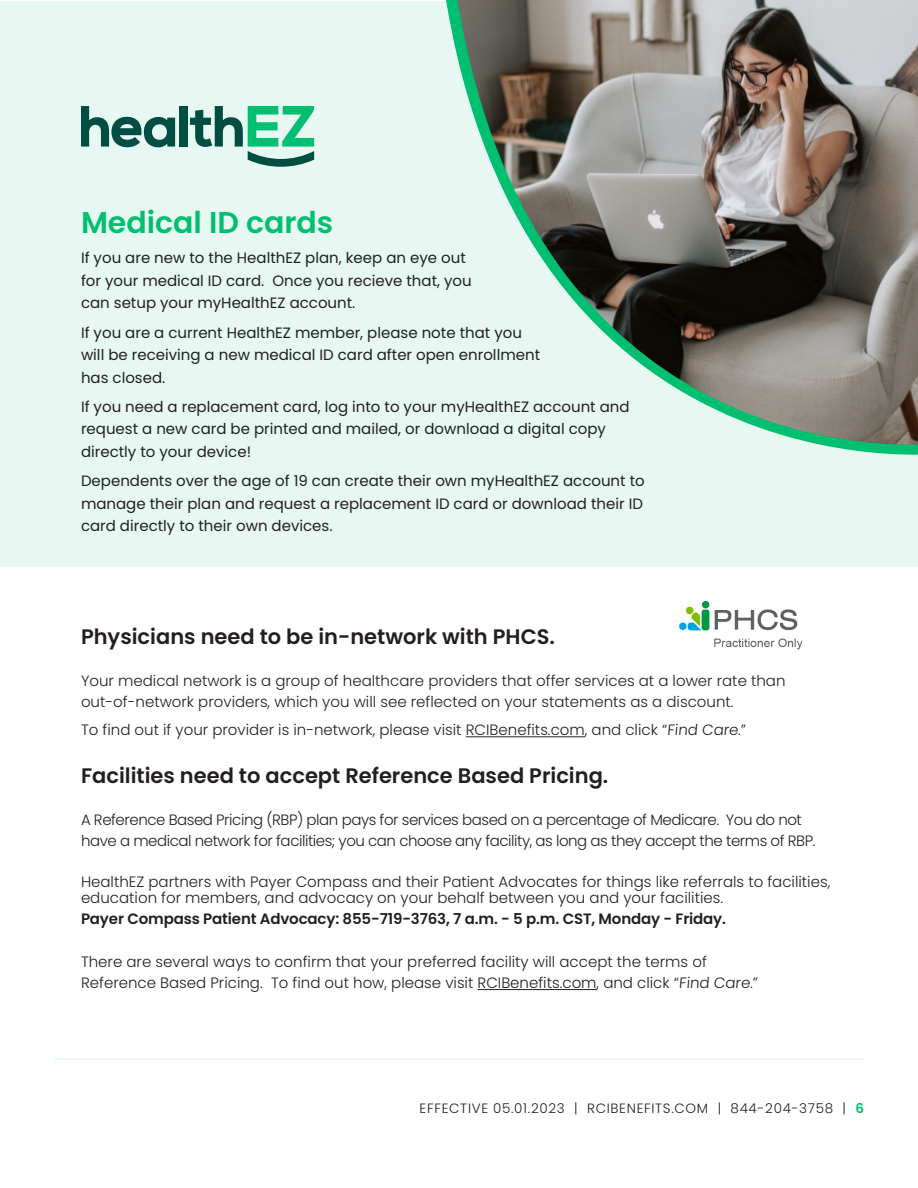
<style>
.page{position:relative;width:918px;height:1188px;background:#fff}
.page>*{position:absolute;margin:0;border:0;box-sizing:border-box;transform-origin:0 0}
.t1{font:600 30px "Poppins";color:#00bf70}
.Subheader_Blue{font:600 21px "Poppins";color:#231f20}
.Body_Small_10{font:15px/22.5px "Poppins";color:#231f20}
.Body_Small_10-2{font:300 15px/16.5px "Poppins";color:#231f20}
.Body_Small_10-3{font:300 15px/21px "Poppins";letter-spacing:-.03em;color:#231f20}
.Body_Small_Bold{font:300 15px "Poppins";color:#231f20}
.Body_Small_10-4{font:600 15px "Poppins";letter-spacing:-.01em;color:#231f20}
.t2{font:300 13.5px "Poppins";letter-spacing:.05em;color:#231f20}
.s1{font-weight:600;color:#00bf70}
</style>
<div class="page">
<hr style="left:54px;top:1058px;width:810px;height:2px;background:#e6f9f0">
<hr style="left:466px;top:736px;width:119px;height:1px;background:#231f20">
<hr style="left:478px;top:989px;width:119px;height:1px;background:#231f20">
<img style="left:680px;top:602px;width:122px;height:48px">
<div style="left:0;top:1px;width:918px;height:566px;background:#e6f8f1"></div>
<img style="left:457px;top:0;width:461px;height:446px">
<svg style="left:81px;top:106px;width:94px;height:41px"></svg>
<div style="left:180px;top:106px;width:8px;height:41px;background:#004e42"></div>
<svg style="left:190px;top:106px;width:124px;height:61px"></svg>
<p class="t1" style="left:81px;top:206px;width:254px">Medical ID cards</p>
<p class="Body_Small_10" style="left:81px;top:247px;width:392px">If you are new to the HealthEZ plan, keep an eye out for your medical ID card. Once you recieve that, you can setup your myHealthEZ account.</p>
<p class="Body_Small_10" style="left:81px;top:321px;width:461px">If you are a current HealthEZ member, please note that you will be receiving a new medical ID card after open enrollment has closed.</p>
<p class="Body_Small_10" style="left:81px;top:396px;width:550px">If you need a replacement card, log into to your myHealthEZ account and request a new card be printed and mailed, or download a digital copy directly to your device!</p>
<p class="Body_Small_10" style="left:81px;top:470px;width:565px;text-align:justify">Dependents over the age of 19 can create their own myHealthEZ account to manage their plan and request a replacement ID card or download their ID card directly to their own devices.</p>
<p class="Subheader_Blue" style="left:81px;top:624px;width:476px">Physicians need to be in-network with PHCS.</p>
<p class="Body_Small_10-2" style="left:81px;top:672px;width:706px">Your medical network is a group of healthcare providers that offer services at a lower rate than</p>
<p class="Body_Small_10-2" style="left:81px;top:693px;width:654px">out-of-network providers, which you will see reflected on your statements as a discount.</p>
<p class="Body_Small_Bold" style="left:81px;top:721px;width:667px">To find out if your provider is in-network, please visit RCIBenefits.com, and click “Find Care.”</p>
<p class="Subheader_Blue" style="left:81px;top:764px;width:529px">Facilities need to accept Reference Based Pricing.</p>
<p class="Body_Small_10-3" style="left:81px;top:810px;width:736px">A Reference Based Pricing (RBP) plan pays for services based on a percentage of Medicare. You do not have a medical network for facilities; you can choose any facility, as long as they accept the terms of RBP.</p>
<p class="Body_Small_10-2" style="left:81px;top:873px;width:751px">HealthEZ partners with Payer Compass and their Patient Advocates for things like referrals to facilities, education for members, and advocacy on your behalf between you and your facilities.</p>
<p class="Body_Small_10-4" style="left:81px;top:910px;width:647px">Payer Compass Patient Advocacy: 855-719-3763, 7 a.m. - 5 p.m. CST, Monday - Friday.</p>
<p class="Body_Small_10-2" style="left:81px;top:954px;width:627px">There are several ways to confirm that your preferred facility will accept the terms of</p>
<p class="Body_Small_10-2" style="left:81px;top:975px;width:679px">Reference Based Pricing. To find out how, please visit RCIBenefits.com, and click “Find Care.”</p>
<p class="t2" style="left:420px;top:1100px;width:446px">EFFECTIVE 05.01.2023 | RCIBENEFITS.COM | 844-204-3758 | <span class="s1">6</span></p>
</div>
